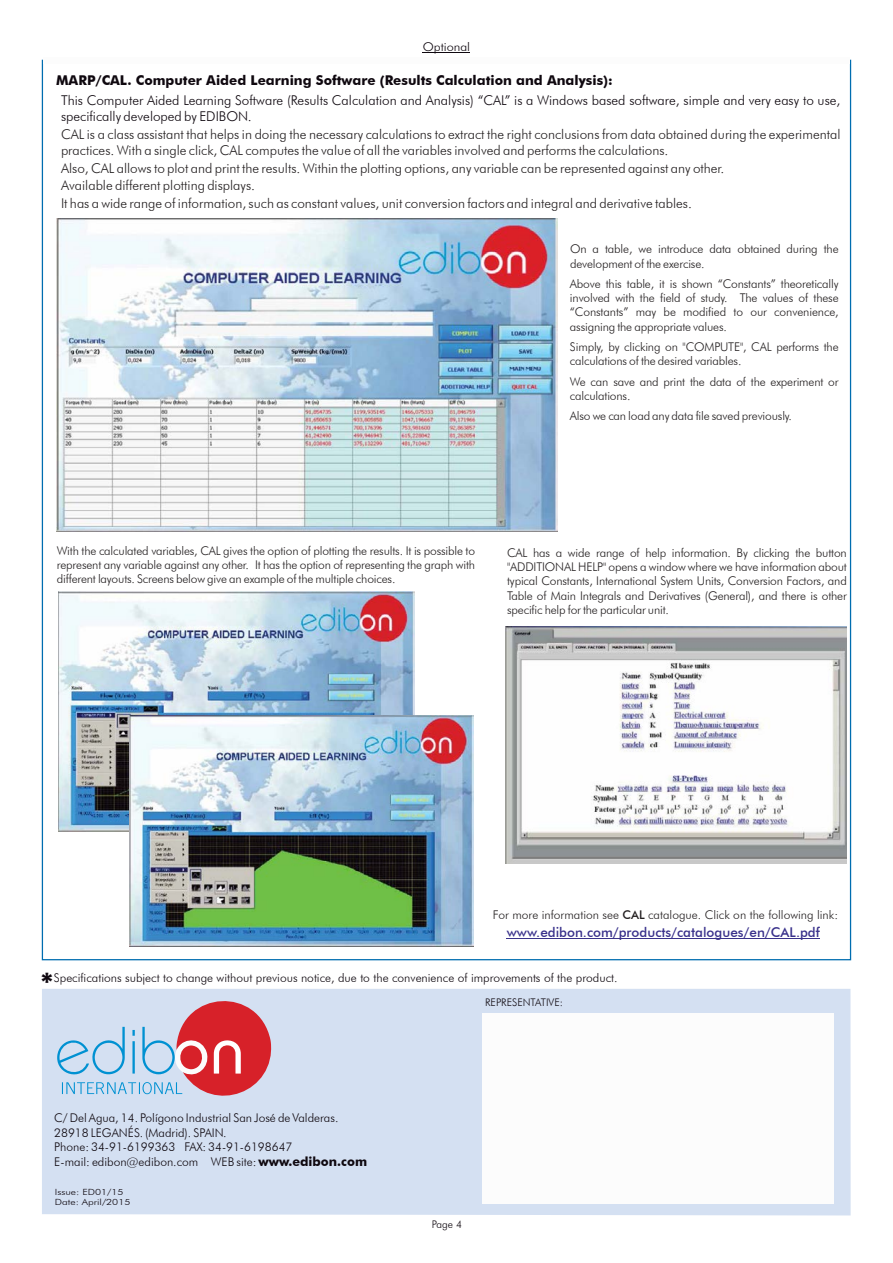
<style>
.page{position:relative;width:893px;height:1263px;background:#fff}
.page>*{position:absolute;margin:0;border:0;box-sizing:border-box;transform-origin:0 0}
.t1{font:700 28.2px "Futura BT";color:#0f080f}
.t2{font:300 13.5px/17.9px "Futura BT";color:#231f20}
.t3{font:300 13.5px/16.2px "Futura BT";color:#0f080f}
.t4{font:700 13.5px "Futura BT";color:#0f080f}
.t5{font:500 13.5px "Futura BT";color:#39318b}
.t6{font:300 12px/14.4px "Futura BT";letter-spacing:-.015em;color:#231f20}
.t7{font:300 12px/14.7px "Futura BT";color:#0f080f}
.t8{font:300 12px "Futura BT";color:#0f080f;scale:1.06 1}
.t9{font:300 10.5px "Futura BT";color:#0f080f}
.t10{font:300 8.55px/10.2px "Futura BT";color:#0f080f;scale:1.23 1}
.s1{color:#0d080f}
.s2{font-weight:500}
.s3{font-weight:700;font-size:12.75px}
</style>
<div class="page">
<hr style="left:423px;top:52px;width:47px;height:1px;background:#0f080f">
<hr style="left:507px;top:939px;width:313px;height:1px;background:#39318b">
<img style="left:58px;top:591px;width:357px;height:241px">
<img style="left:129px;top:715px;width:344px;height:231px">
<img style="left:505px;top:626px;width:342px;height:237px">
<img style="left:57px;top:219px;width:501px;height:312px">
<div style="left:42px;top:989px;width:808px;height:226px;background:#d4e0f2"></div>
<div style="left:482px;top:1013px;width:352px;height:190px;background:#fcfcfc"></div>
<svg style="left:57px;top:989px;width:219px;height:127px;background:#ccb2c3"></svg>
<p class="t8" style="left:423px;top:39px;width:46px">Optional</p>
<p class="t4" style="left:56px;top:72px;width:558px">MARP/CAL. Computer Aided Learning Software (Results Calculation and Analysis)<span class="s1">:</span></p>
<p class="t3" style="left:61px;top:92px;width:781px">This Computer Aided Learning Software (Results Calculation and Analysis) “CAL” is a Windows based software, simple and very easy to use, specifically developed by EDIBON.</p>
<p class="t2" style="left:61px;top:126px;width:781px;line-height:16.2px">CAL is a class assistant that helps in doing the necessary calculations to extract the right conclusions from data obtained during the experimental practices. With a single click, CAL computes the value of all the variables involved and performs the calculations.</p>
<p class="t2" style="left:61px;top:159px;width:665px">Also, CAL allows to plot and print the results. Within the plotting options, any variable can be represented against any other.<br>Available different plotting displays.<br>It has a wide range of information, such as constant values, unit conversion factors and integral and derivative tables.</p>
<p class="t6" style="left:570px;top:242px;width:270px">On a table, we introduce data obtained during the development of the exercise.</p>
<p class="t6" style="left:570px;top:276px;width:270px;text-align:justify">Above this table, it is shown “Constants” theoretically involved with the field of study. The values of these “Constants” may be modified to our convenience, assigning the appropriate values.</p>
<p class="t6" style="left:570px;top:339px;width:270px">Simply, by clicking on "COMPUTE", CAL performs the calculations of the desired variables.</p>
<p class="t6" style="left:570px;top:374px;width:270px">We can save and print the data of the experiment or calculations.</p>
<p class="t6" style="left:570px;top:409px;width:224px">Also we can load any data file saved previously.</p>
<p class="t6" style="left:57px;top:543px;width:420px;text-align:justify">With the calculated variables, CAL gives the option of plotting the results. It is possible to represent any variable against any other. It has the option of representing the graph with different layouts. Screens below give an example of the multiple choices.</p>
<p class="t6" style="left:507px;top:545px;width:341px;text-align:justify">CAL has a wide range of help information. By clicking the button "ADDITIONAL HELP" opens a window where we have information about typical Constants, International System Units, Conversion Factors, and Table of Main Integrals and Derivatives (General), and there is other specific help for the particular unit.</p>
<p class="t6" style="left:493px;top:907px;width:347px">For more information see <span class="s2">CAL</span> catalogue. Click on the following link:</p>
<p class="t5" style="left:507px;top:924px;width:315px">www.edibon.com/products/catalogues/en/CAL.pdf</p>
<h1 class="t1" style="left:39px;top:966px;width:17px">*</h1>
<p class="t7" style="left:54px;top:971px;width:565px">Specifications subject to change without previous notice, due to the convenience of improvements of the product.</p>
<p class="t7" style="left:54px;top:1110px;width:314px">C/ Del Agua, 14. Polígono Industrial San José de Valderas.<br>28918 LEGANÉS. (Madrid). SPAIN.<br>Phone: 34-91-6199363 FAX: 34-91-6198647<br>E-mail: edibon@edibon.com WEB site: <span class="s3">www.edibon.com</span></p>
<p class="t10" style="left:55px;top:1187px;width:63px">Issue: ED01/15<br>Date: April/2015</p>
<p class="t9" style="left:485px;top:996px;width:80px">REPRESENTATIVE:</p>
<p class="t9" style="left:432px;top:1218px;width:32px">Page 4</p>
</div>
